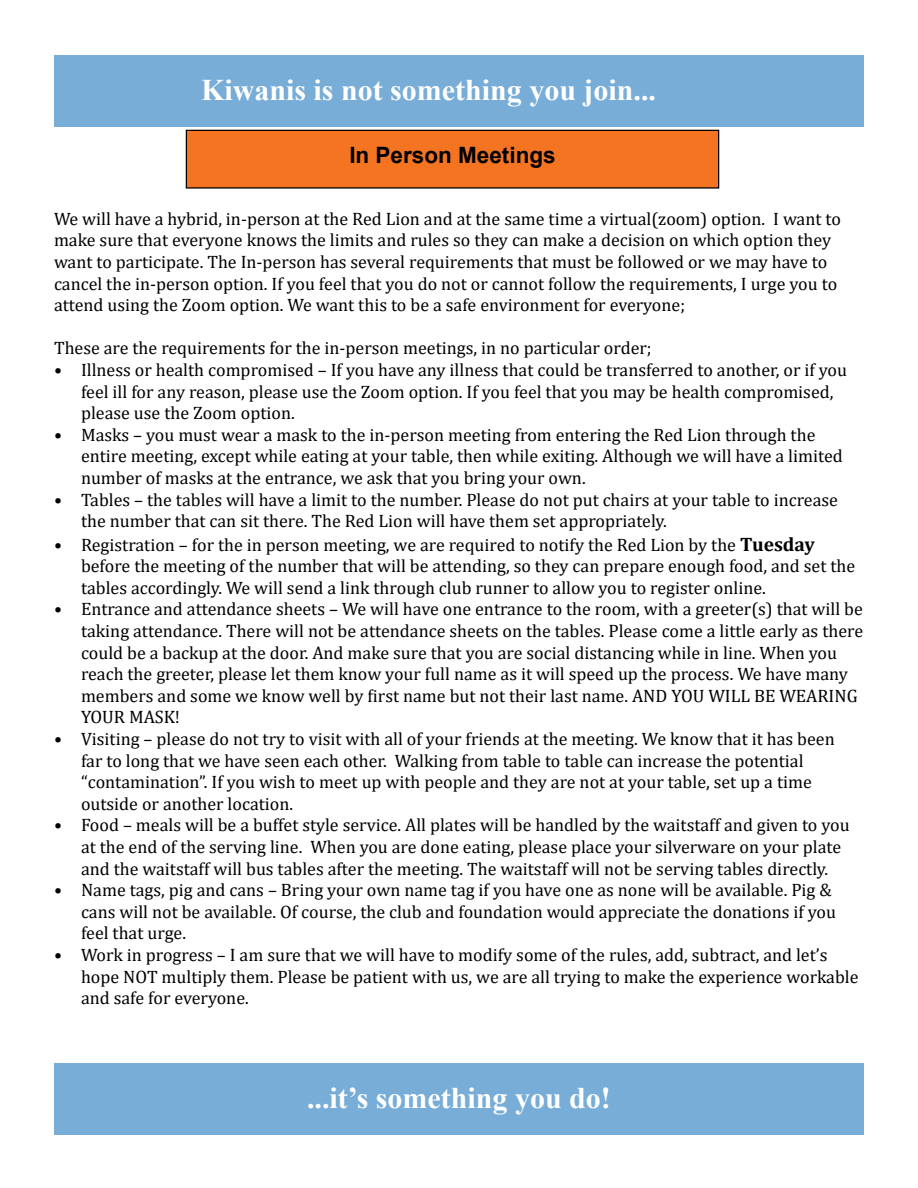
<style>
.page{position:relative;width:918px;height:1188px;background:#fff}
.page>*{position:absolute;margin:0;border:0;box-sizing:border-box;transform-origin:0 0}
.t1{font:700 30px "Times New Roman";color:#fff}
.t2{font:700 22.5px "Arial";color:#000}
.t3{font:18px/21.6px "Cambria";color:#000}
.s1{font-weight:700;font-size:19.5px}
</style>
<div class="page">
<div style="left:186px;top:130px;width:533px;height:58px;background:#f47421"></div>
<div style="left:186px;top:130px;width:533px;height:59px;border:1px solid #000"></div>
<div style="left:54px;top:55px;width:810px;height:72px;background:#78add7"></div>
<div style="left:54px;top:1063px;width:810px;height:72px;background:#78add7"></div>
<h1 class="t1" style="left:201px;top:68px;width:457px">Kiwanis is not something you join...</h1>
<p class="t2" style="left:349px;top:140px;width:208px">In Person Meetings</p>
<p class="t3" style="left:54px;top:208px;width:789px">We will have a hybrid, in-person at the Red Lion and at the same time a virtual(zoom) option. I want to make sure that everyone knows the limits and rules so they can make a decision on which option they want to participate. The In-person has several requirements that must be followed or we may have to cancel the in-person option. If you feel that you do not or cannot follow the requirements, I urge you to attend using the Zoom option. We want this to be a safe environment for everyone;</p>
<p class="t3" style="left:54px;top:337px;width:599px">These are the requirements for the in-person meetings, in no particular order;</p>
<p class="t3" style="left:81px;top:359px;width:768px;text-indent:-27px">• Illness or health compromised – If you have any illness that could be transferred to another, or if you feel ill for any reason, please use the Zoom option. If you feel that you may be health compromised, please use the Zoom option.</p>
<p class="t3" style="left:81px;top:424px;width:763px;text-indent:-27px">• Masks – you must wear a mask to the in-person meeting from entering the Red Lion through the entire meeting, except while eating at your table, then while exiting. Although we will have a limited number of masks at the entrance, we ask that you bring your own.</p>
<p class="t3" style="left:81px;top:489px;width:759px;text-indent:-27px">• Tables – the tables will have a limit to the number. Please do not put chairs at your table to increase the number that can sit there. The Red Lion will have them set appropriately.</p>
<p class="t3" style="left:81px;top:534px;width:776px;text-indent:-27px">• Registration – for the in person meeting, we are required to notify the Red Lion by the <span class="s1">Tuesday </span>before the meeting of the number that will be attending, so they can prepare enough food, and set the tables accordingly. We will send a link through club runner to allow you to register online.</p>
<p class="t3" style="left:81px;top:598px;width:784px;text-indent:-27px">• Entrance and attendance sheets – We will have one entrance to the room, with a greeter(s) that will be taking attendance. There will not be attendance sheets on the tables. Please come a little early as there could be a backup at the door. And make sure that you are social distancing while in line. When you reach the greeter, please let them know your full name as it will speed up the process. We have many members and some we know well by first name but not their last name. AND YOU WILL BE WEARING YOUR MASK!</p>
<p class="t3" style="left:81px;top:728px;width:755px;text-indent:-27px">• Visiting – please do not try to visit with all of your friends at the meeting. We know that it has been far to long that we have seen each other. Walking from table to table can increase the potential “contamination”. If you wish to meet up with people and they are not at your table, set up a time outside or another location.</p>
<p class="t3" style="left:81px;top:814px;width:770px;text-indent:-27px">• Food – meals will be a buffet style service. All plates will be handled by the waitstaff and given to you at the end of the serving line. When you are done eating, please place your silverware on your plate and the waitstaff will bus tables after the meeting. The waitstaff will not be serving tables directly.</p>
<p class="t3" style="left:81px;top:879px;width:757px;text-indent:-27px">• Name tags, pig and cans – Bring your own name tag if you have one as none will be available. Pig &amp; cans will not be available. Of course, the club and foundation would appreciate the donations if you feel that urge.</p>
<p class="t3" style="left:81px;top:944px;width:779px;text-indent:-27px">• Work in progress – I am sure that we will have to modify some of the rules, add, subtract, and let’s hope NOT multiply them. Please be patient with us, we are all trying to make the experience workable and safe for everyone.</p>
<h1 class="t1" style="left:307px;top:1076px;width:305px">...it’s something you do!</h1>
</div>
